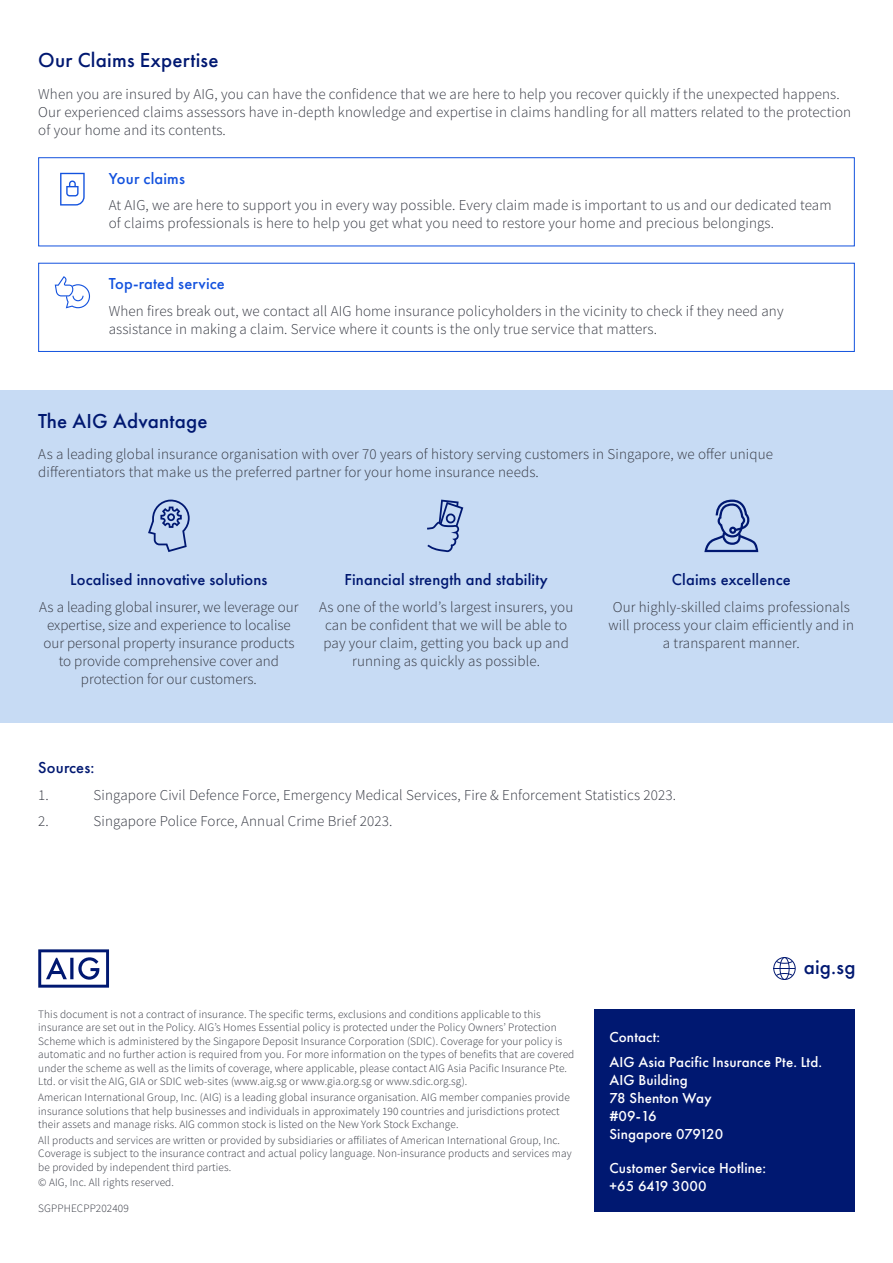
<style>
.page{position:relative;width:893px;height:1263px;background:#fff}
.page>*{position:absolute;margin:0;border:0;box-sizing:border-box;transform-origin:0 0}
.t1{font:500 21px "Futura PT";letter-spacing:.01em;color:#001871}
.t2{font:500 16.5px "Futura PT";letter-spacing:.01em;color:#001871}
.t3{font:500 16.5px "Futura PT";letter-spacing:.01em;color:#1352de}
.t4{font:300 15px/18px "Source Sans Pro";letter-spacing:.01em;color:#343741}
.t5{font:500 15px/18px "Futura PT";letter-spacing:.01em;color:#fff}
.t6{font:300 11.25px/13.5px "Source Sans Pro";letter-spacing:.01em;color:#343741}
</style>
<div class="page">
<div style="left:38px;top:157px;width:817px;height:89px;border:1px solid #1352de"></div>
<div style="left:38px;top:263px;width:817px;height:89px;border:1px solid #1352de"></div>
<svg style="left:60px;top:173px;width:25px;height:33px"></svg>
<svg style="left:55px;top:276px;width:35px;height:32px"></svg>
<div style="left:0;top:390px;width:893px;height:333px;background:#c7dbf4"></div>
<svg style="left:704px;top:500px;width:54px;height:52px"></svg>
<svg style="left:148px;top:499px;width:42px;height:53px"></svg>
<svg style="left:427px;top:500px;width:36px;height:52px"></svg>
<svg style="left:38px;top:949px;width:71px;height:39px"></svg>
<svg style="left:773px;top:957px;width:23px;height:23px"></svg>
<div style="left:594px;top:1009px;width:261px;height:203px;background:#001871"></div>
<h1 class="t1" style="left:38px;top:47px;width:182px">Our Claims Expertise</h1>
<p class="t4" style="left:38px;top:85px;width:814px">When you are insured by AIG, you can have the confidence that we are here to help you recover quickly if the unexpected happens.<br>Our experienced claims assessors have in-depth knowledge and expertise in claims handling for all matters related to the protection of your home and its contents.</p>
<p class="t3" style="left:109px;top:168px;width:78px">Your claims</p>
<p class="t4" style="left:109px;top:196px;width:724px">At AIG, we are here to support you in every way possible. Every claim made is important to us and our dedicated team of claims professionals is here to help you get what you need to restore your home and precious belongings.</p>
<p class="t3" style="left:109px;top:274px;width:118px">Top-rated service</p>
<p class="t4" style="left:109px;top:302px;width:676px">When fires break out, we contact all AIG home insurance policyholders in the vicinity to check if they need any assistance in making a claim. Service where it counts is the only true service that matters.</p>
<h1 class="t1" style="left:38px;top:408px;width:171px">The AIG Advantage</h1>
<p class="t4" style="left:38px;top:445px;width:736px">As a leading global insurance organisation with over 70 years of history serving customers in Singapore, we offer unique differentiators that make us the preferred partner for your home insurance needs.</p>
<p class="t2" style="left:70px;top:570px;width:199px">Localised innovative solutions</p>
<p class="t4" style="left:39px;top:598px;width:261px;text-align:center">As a leading global insurer, we leverage our expertise, size and experience to localise our personal property insurance products to provide comprehensive cover and protection for our customers.</p>
<p class="t2" style="left:345px;top:570px;width:205px">Financial strength and stability</p>
<p class="t4" style="left:319px;top:598px;width:256px;text-align:center">As one of the world’s largest insurers, you can be confident that we will be able to pay your claim, getting you back up and running as quickly as possible.</p>
<p class="t2" style="left:672px;top:570px;width:120px">Claims excellence</p>
<p class="t4" style="left:608px;top:598px;width:247px;text-align:center">Our highly-skilled claims professionals will process your claim efficiently and in a transparent manner.</p>
<p class="t2" style="left:38px;top:758px;width:58px">Sources:</p>
<p class="t4" style="left:38px;top:786px;width:12px">1.</p>
<p class="t4" style="left:94px;top:786px;width:584px">Singapore Civil Defence Force, Emergency Medical Services, Fire &amp; Enforcement Statistics 2023.</p>
<p class="t4" style="left:38px;top:812px;width:12px">2.</p>
<p class="t4" style="left:94px;top:812px;width:300px">Singapore Police Force, Annual Crime Brief 2023.</p>
<h1 class="t1" style="left:804px;top:954px;width:53px">aig.sg</h1>
<p class="t6" style="left:38px;top:1007px;width:538px">This document is not a contract of insurance. The specific terms, exclusions and conditions applicable to this insurance are set out in the Policy. AIG’s Homes Essential policy is protected under the Policy Owners’ Protection Scheme which is administered by the Singapore Deposit Insurance Corporation (SDIC). Coverage for your policy is automatic and no further action is required from you. For more information on the types of benefits that are covered under the scheme as well as the limits of coverage, where applicable, please contact AIG Asia Pacific Insurance Pte.<br>Ltd. or visit the AIG, GIA or SDIC web-sites (www.aig.sg or www.gia.org.sg or www.sdic.org.sg).</p>
<p class="t6" style="left:38px;top:1090px;width:533px">American International Group, Inc. (AIG) is a leading global insurance organisation. AIG member companies provide insurance solutions that help businesses and individuals in approximately 190 countries and jurisdictions protect their assets and manage risks. AIG common stock is listed on the New York Stock Exchange.</p>
<p class="t6" style="left:38px;top:1133px;width:535px">All products and services are written or provided by subsidiaries or affiliates of American International Group, Inc.<br>Coverage is subject to the insurance contract and actual policy language. Non-insurance products and services may be provided by independent third parties.</p>
<p class="t6" style="left:38px;top:1176px;width:137px">© AIG, Inc. All rights reserved.</p>
<p class="t6" style="left:38px;top:1201px;width:92px">SGPPHECPP202409</p>
<p class="t5" style="left:609px;top:1024px;width:214px;line-height:25.5px">Contact:<br>AIG Asia Pacific Insurance Pte. Ltd.</p>
<p class="t5" style="left:609px;top:1071px;width:115px">AIG Building<br>78 Shenton Way #09-16<br>Singapore 079120</p>
<p class="t5" style="left:609px;top:1159px;width:158px">Customer Service Hotline: +65 6419 3000</p>
</div>
